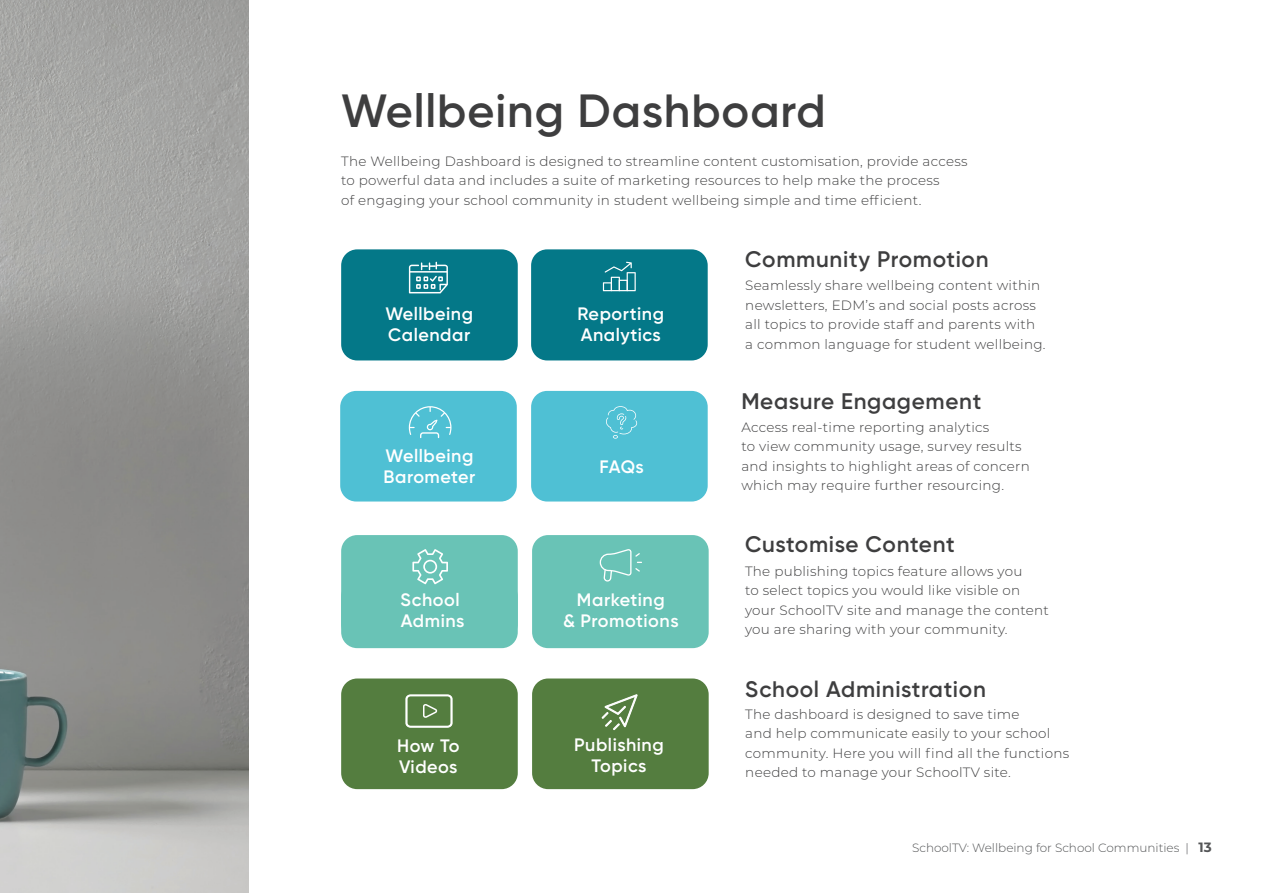
<style>
.page{position:relative;width:1263px;height:893px;background:#fff}
.page>*{position:absolute;margin:0;border:0;box-sizing:border-box;transform-origin:0 0}
.t1{font:600 46.5px "Gilroy";letter-spacing:.02em;color:#3e3e3f}
.t2{font:600 22.5px "Gilroy";letter-spacing:.03em;color:#3e3e3f}
.t3{font:600 18px/21px "Gilroy";letter-spacing:.03em;color:#fff}
.t4{font:300 13.5px/19.5px "Montserrat";letter-spacing:.02em;color:#3e3e3f}
.t5{font:300 12px "Montserrat";color:#545557}
.s1{font-weight:700;font-size:13.5px}
</style>
<div class="page">
<img style="left:0;top:0;width:248px;height:893px">
<div style="left:341px;top:249px;width:177px;height:111px;background:#047888;border-radius:16px"></div>
<div style="left:531px;top:249px;width:177px;height:111px;background:#047888;border-radius:16px"></div>
<div style="left:341px;top:535px;width:177px;height:113px;background:#69c3b6;border-radius:16px"></div>
<div style="left:532px;top:535px;width:177px;height:113px;background:#69c3b6;border-radius:16px"></div>
<svg style="left:600px;top:549px;width:42px;height:33px"></svg>
<svg style="left:412px;top:549px;width:36px;height:35px"></svg>
<div style="left:341px;top:678px;width:177px;height:111px;background:#547d3f;border-radius:16px"></div>
<div style="left:532px;top:678px;width:177px;height:111px;background:#547d3f;border-radius:16px"></div>
<svg style="left:405px;top:694px;width:48px;height:34px"></svg>
<svg style="left:601px;top:694px;width:37px;height:37px"></svg>
<div style="left:340px;top:391px;width:177px;height:110px;background:#4fc0d4;border-radius:16px"></div>
<div style="left:531px;top:391px;width:177px;height:110px;background:#4fc0d4;border-radius:16px"></div>
<svg style="left:409px;top:406px;width:42px;height:32px"></svg>
<svg style="left:606px;top:406px;width:31px;height:33px"></svg>
<svg style="left:409px;top:262px;width:39px;height:31px"></svg>
<svg style="left:603px;top:262px;width:33px;height:29px"></svg>
<h1 class="t1" style="left:341px;top:82px;width:486px">Wellbeing Dashboard</h1>
<p class="t4" style="left:341px;top:151px;width:628px">The Wellbeing Dashboard is designed to streamline content customisation, provide access to powerful data and includes a suite of marketing resources to help make the process<br>of engaging your school community in student wellbeing simple and time efficient.</p>
<h3 class="t3" style="left:385px;top:303px;width:89px">Wellbeing<br>Calendar</h3>
<h3 class="t3" style="left:577px;top:303px;width:88px">Reporting<br>Analytics</h3>
<h3 class="t3" style="left:384px;top:445px;width:93px">Wellbeing<br>Barometer</h3>
<h3 class="t3" style="left:600px;top:456px;width:46px">FAQs</h3>
<h3 class="t3" style="left:401px;top:589px;width:65px">School<br>Admins</h3>
<h3 class="t3" style="left:563px;top:589px;width:117px;text-align:center">Marketing<br>&amp; Promotions</h3>
<h3 class="t3" style="left:397px;top:735px;width:64px">How To<br>Videos</h3>
<h3 class="t3" style="left:574px;top:734px;width:91px;text-align:center">Publishing<br>Topics</h3>
<h2 class="t2" style="left:745px;top:246px;width:245px">Community Promotion</h2>
<p class="t4" style="left:745px;top:275px;width:302px">Seamlessly share wellbeing content within newsletters, EDM’s and social posts across all topics to provide staff and parents with a common language for student wellbeing.</p>
<h2 class="t2" style="left:741px;top:387px;width:241px">Measure Engagement</h2>
<p class="t4" style="left:741px;top:417px;width:290px">Access real-time reporting analytics<br>to view community usage, survey results and insights to highlight areas of concern which may require further resourcing.</p>
<h2 class="t2" style="left:745px;top:530px;width:211px">Customise Content</h2>
<p class="t4" style="left:745px;top:561px;width:305px">The publishing topics feature allows you<br>to select topics you would like visible on your SchoolTV site and manage the content you are sharing with your community.</p>
<h2 class="t2" style="left:745px;top:675px;width:242px">School Administration</h2>
<p class="t4" style="left:745px;top:704px;width:325px">The dashboard is designed to save time<br>and help communicate easily to your school community. Here you will find all the functions needed to manage your SchoolTV site.</p>
<p class="t5" style="left:912px;top:840px;width:301px">SchoolTV: Wellbeing for School Communities | <span class="s1">13</span></p>
</div>
